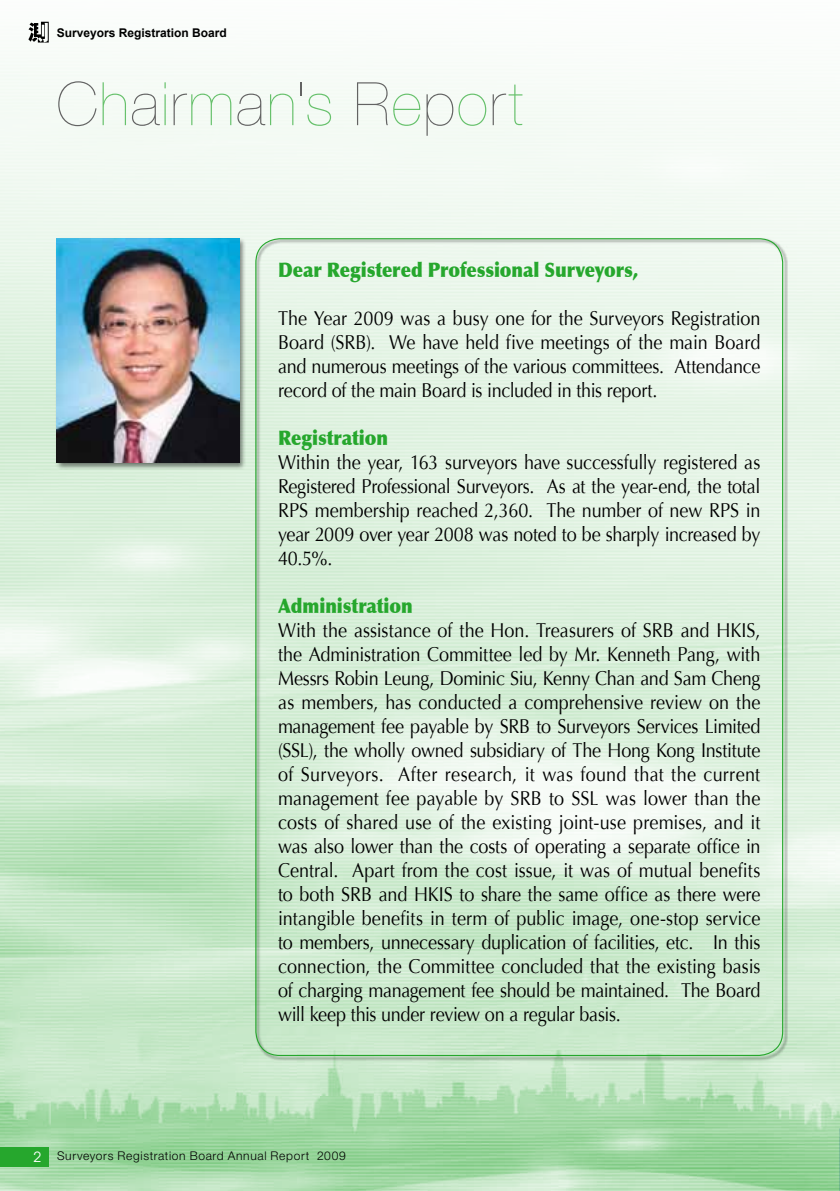
<style>
.page{position:relative;width:840px;height:1191px;background:#fff}
.page>*{position:absolute;margin:0;border:0;box-sizing:border-box;transform-origin:0 0}
.t1{font:200 60px "Helvetica Neue";letter-spacing:.025em;color:#636363}
.t2{font:20px/24px "Optima";letter-spacing:-.015em;color:#000;text-align:justify;scale:.9 1}
.t3{font:900 20px "Optima";letter-spacing:-.005em;color:#26a72d;scale:.9 1}
.t4{font:14px "Avant Garde";color:#fff}
.t5{font:300 12px "Helvetica Neue";letter-spacing:.055em;color:#000}
.t6{font:700 12px "Arial";color:#000}
.s1{color:#67c16c}
</style>
<div class="page">
<img style="left:0;top:21px;width:839px;height:1170px">
<svg style="left:28px;top:22px;width:21px;height:21px"></svg>
<svg style="left:839px;top:1058px;width:1px;height:133px"></svg>
<div style="left:0;top:1147px;width:49px;height:19px;background:#26a72d"></div>
<div style="left:55px;top:237px;width:191px;height:233px;background:#000;opacity:.5"></div>
<img style="left:57px;top:239px;width:182px;height:224px">
<div style="left:255px;top:238px;width:532px;height:823px;background:#000;opacity:.6"></div>
<p class="t6" style="left:57px;top:26px;width:172px">Surveyors Registration Board</p>
<h1 class="t1" style="left:57px;top:69px;width:468px">C<span class="s1">h</span>a<span class="s1">i</span>r<span class="s1">m</span>a<span class="s1">n</span>'<span class="s1">s</span> R<span class="s1">e</span>p<span class="s1">o</span>r<span class="s1">t</span></h1>
<p class="t3" style="left:278px;top:257px;width:401px">Dear Registered Professional Surveyors,</p>
<p class="t2" style="left:278px;top:306px;width:537px">The Year 2009 was a busy one for the Surveyors Registration Board (SRB). We have held five meetings of the main Board and numerous meetings of the various committees. Attendance record of the main Board is included in this report.</p>
<p class="t3" style="left:278px;top:425px;width:124px">Registration</p>
<p class="t2" style="left:278px;top:450px;width:537px">Within the year, 163 surveyors have successfully registered as Registered Professional Surveyors. As at the year-end, the total RPS membership reached 2,360. The number of new RPS in year 2009 over year 2008 was noted to be sharply increased by 40.5%.</p>
<p class="t3" style="left:278px;top:593px;width:151px">Administration</p>
<p class="t2" style="left:278px;top:618px;width:537px">With the assistance of the Hon. Treasurers of SRB and HKIS, the Administration Committee led by Mr. Kenneth Pang, with Messrs Robin Leung, Dominic Siu, Kenny Chan and Sam Cheng as members, has conducted a comprehensive review on the management fee payable by SRB to Surveyors Services Limited (SSL), the wholly owned subsidiary of The Hong Kong Institute of Surveyors. After research, it was found that the current management fee payable by SRB to SSL was lower than the costs of shared use of the existing joint-use premises, and it was also lower than the costs of operating a separate office in Central. Apart from the cost issue, it was of mutual benefits to both SRB and HKIS to share the same office as there were intangible benefits in term of public image, one-stop service to members, unnecessary duplication of facilities, etc. In this connection, the Committee concluded that the existing basis of charging management fee should be maintained. The Board will keep this under review on a regular basis.</p>
<p class="t4" style="left:33px;top:1148px;width:9px">2</p>
<p class="t5" style="left:57px;top:1148px;width:290px">Surveyors Registration Board Annual Report 2009</p>
</div>
